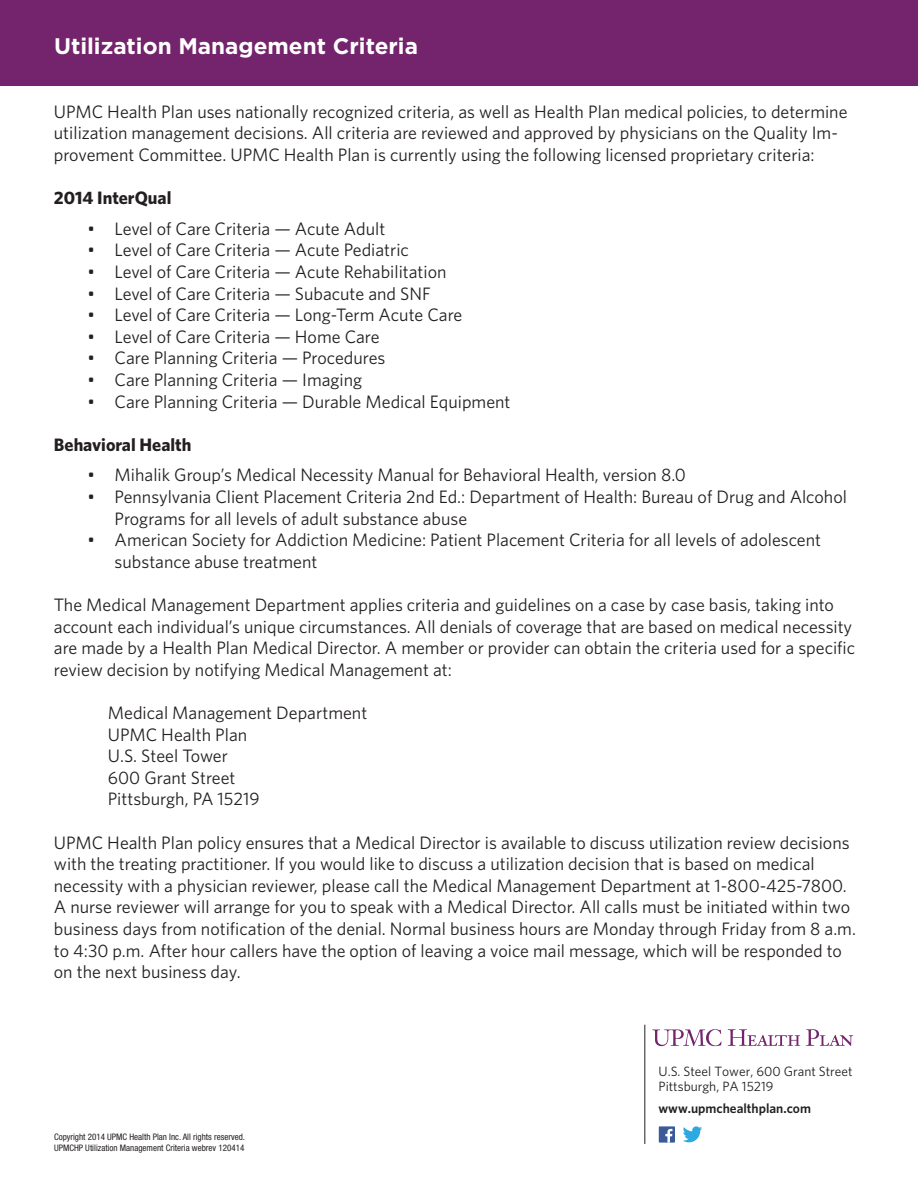
<style>
.page{position:relative;width:918px;height:1188px;background:#fff}
.page>*{position:absolute;margin:0;border:0;box-sizing:border-box;transform-origin:0 0}
.t1{font:700 22.5px "Gotham";color:#fff}
.t2{font:18px/21.6px "Whitney";color:#231f20}
.t3{font:700 18px "Whitney";color:#231f20}
.t4{font:13.5px "Whitney";color:#231f20}
.t5{font:600 13.5px "Whitney";color:#231f20}
.t6{font:condensed 9px "Helvetica Neue LT Pro";color:#231f20}
</style>
<div class="page">
<div style="left:0;top:0;width:918px;height:86px;background:#74246c"></div>
<hr style="left:645px;top:1025px;width:1px;height:119px;background:#231f20">
<svg style="left:683px;top:1126px;width:19px;height:16px"></svg>
<div style="left:659px;top:1126px;width:16px;height:17px;background:#3b5a9a"></div>
<svg style="left:665px;top:1129px;width:7px;height:14px"></svg>
<svg style="left:652px;top:1029px;width:69px;height:17px"></svg>
<svg style="left:728px;top:1029px;width:72px;height:17px"></svg>
<svg style="left:806px;top:1029px;width:47px;height:17px"></svg>
<p class="t1" style="left:54px;top:31px;width:366px">Utilization Management Criteria</p>
<p class="t2" style="left:54px;top:100px;width:795px">UPMC Health Plan uses nationally recognized criteria, as well as Health Plan medical policies, to determine utilization management decisions. All criteria are reviewed and approved by physicians on the Quality Im&shy;provement Committee. UPMC Health Plan is currently using the following licensed proprietary criteria:</p>
<p class="t3" style="left:54px;top:186px;width:119px">2014 InterQual</p>
<p class="t2" style="left:88px;top:217px;width:299px">• Level of Care Criteria — Acute Adult</p>
<p class="t2" style="left:88px;top:239px;width:323px">• Level of Care Criteria — Acute Pediatric</p>
<p class="t2" style="left:88px;top:260px;width:360px">• Level of Care Criteria — Acute Rehabilitation</p>
<p class="t2" style="left:88px;top:282px;width:345px">• Level of Care Criteria — Subacute and SNF</p>
<p class="t2" style="left:88px;top:304px;width:376px">• Level of Care Criteria — Long-Term Acute Care</p>
<p class="t2" style="left:88px;top:325px;width:294px">• Level of Care Criteria — Home Care</p>
<p class="t2" style="left:88px;top:347px;width:299px">• Care Planning Criteria — Procedures</p>
<p class="t2" style="left:88px;top:368px;width:276px">• Care Planning Criteria — Imaging</p>
<p class="t2" style="left:88px;top:390px;width:424px">• Care Planning Criteria — Durable Medical Equipment</p>
<p class="t3" style="left:54px;top:432px;width:139px">Behavioral Health</p>
<p class="t2" style="left:88px;top:464px;width:600px">• Mihalik Group’s Medical Necessity Manual for Behavioral Health, version 8.0</p>
<p class="t2" style="left:115px;top:485px;width:734px;text-indent:-27px">• Pennsylvania Client Placement Criteria 2nd Ed.: Department of Health: Bureau of Drug and Alcohol<br>Programs for all levels of adult substance abuse</p>
<p class="t2" style="left:115px;top:529px;width:708px;text-indent:-27px">• American Society for Addiction Medicine: Patient Placement Criteria for all levels of adolescent substance abuse treatment</p>
<p class="t2" style="left:54px;top:593px;width:803px">The Medical Management Department applies criteria and guidelines on a case by case basis, taking into account each individual’s unique circumstances. All denials of coverage that are based on medical necessity are made by a Health Plan Medical Director. A member or provider can obtain the criteria used for a specific review decision by notifying Medical Management at:</p>
<p class="t2" style="left:108px;top:701px;width:261px">Medical Management Department</p>
<p class="t2" style="left:108px;top:723px;width:141px">UPMC Health Plan</p>
<p class="t2" style="left:108px;top:745px;width:122px">U.S. Steel Tower</p>
<p class="t2" style="left:108px;top:766px;width:129px">600 Grant Street</p>
<p class="t2" style="left:108px;top:788px;width:153px">Pittsburgh, PA 15219</p>
<p class="t2" style="left:54px;top:831px;width:804px">UPMC Health Plan policy ensures that a Medical Director is available to discuss utilization review decisions with the treating practitioner. If you would like to discuss a utilization decision that is based on medical necessity with a physician reviewer, please call the Medical Management Department at 1-800-425-7800.<br>A nurse reviewer will arrange for you to speak with a Medical Director. All calls must be initiated within two business days from notification of the denial. Normal business hours are Monday through Friday from 8 a.m. to 4:30 p.m. After hour callers have the option of leaving a voice mail message, which will be responded to on the next business day.</p>
<p class="t6" style="left:54px;top:1132px;width:193px">Copyright 2014 UPMC Health Plan Inc. All rights reserved.</p>
<p class="t6" style="left:54px;top:1142px;width:192px">UPMCHP Utilization Management Criteria webrev 120414</p>
<p class="t4" style="left:659px;top:1062px;width:196px">U.S. Steel Tower, 600 Grant Street</p>
<p class="t4" style="left:659px;top:1077px;width:117px">Pittsburgh, PA 15219</p>
<p class="t5" style="left:659px;top:1099px;width:154px">www.upmchealthplan.com</p>
</div>
